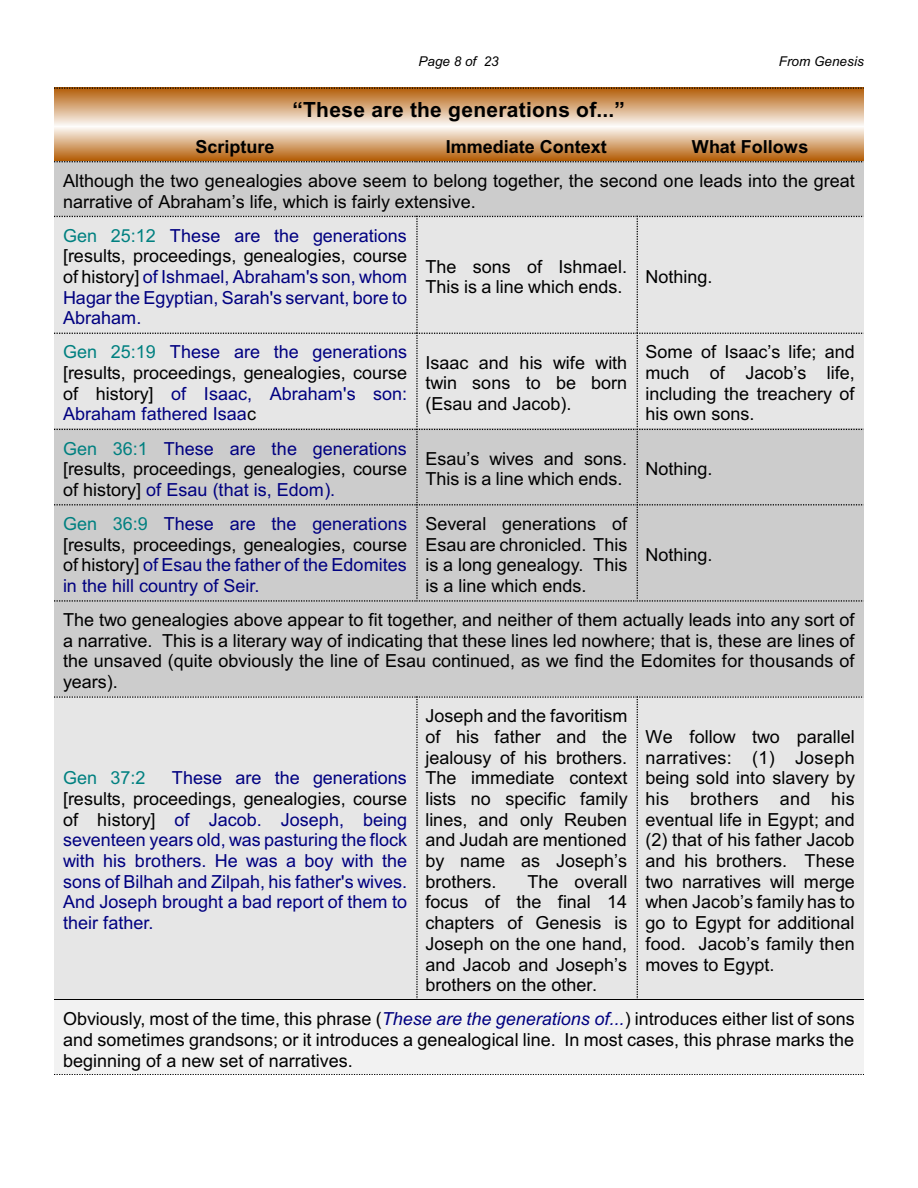
<style>
.page{position:relative;width:918px;height:1188px;background:#fff}
.page>*{position:absolute;margin:0;border:0;box-sizing:border-box;transform-origin:0 0}
.t1{font:700 21px "Arial";letter-spacing:.015em;color:#000}
.t2{font:18px/20.7px "Arial";color:#000;text-align:justify}
.t3{font:18px/20.7px "Arial";color:#000080;text-align:justify}
.t4{font:700 18px "Arial";color:#000}
.t5{font:18px "Arial";color:#008080}
.t6{font:italic 13.5px "Arial";color:#000}
.s1{color:#008080}
.s2{color:#000}
.s3{color:#000080}
.s4{font-style:italic;color:#000080}
</style>
<div class="page">
<img style="left:54px;top:89px;width:810px;height:72px">
<svg style="left:54px;top:87px;width:810px;height:2px;background:#793e03"></svg>
<div style="left:54px;top:161px;width:362px;height:55px;background:#ccc"></div>
<div style="left:416px;top:161px;width:220px;height:55px;background:#ccc"></div>
<div style="left:637px;top:161px;width:227px;height:55px;background:#ccc"></div>
<svg style="left:54px;top:161px;width:810px;height:1px"></svg>
<div style="left:54px;top:600px;width:362px;height:96px;background:#ccc"></div>
<div style="left:416px;top:600px;width:220px;height:96px;background:#ccc"></div>
<div style="left:637px;top:600px;width:227px;height:96px;background:#ccc"></div>
<svg style="left:54px;top:216px;width:810px;height:386px;background:#d8d8d8"></svg>
<div style="left:54px;top:696px;width:810px;height:303px;background:#e6e6e6"></div>
<svg style="left:54px;top:1074px;width:810px;height:1px"></svg>
<div style="left:54px;top:1000px;width:810px;height:74px;background:#f2f2f2"></div>
<p class="t6" style="left:418px;top:57px;width:82px">Page 8 of 23</p>
<p class="t6" style="left:779px;top:57px;width:86px">From Genesis</p>
<p class="t1" style="left:292px;top:102px;width:334px">“These are the generations of...”</p>
<p class="t4" style="left:195px;top:140px;width:81px">Scripture</p>
<p class="t4" style="left:446px;top:140px;width:163px">Immediate Context</p>
<p class="t4" style="left:692px;top:140px;width:118px">What Follows</p>
<p class="t2" style="left:63px;top:172px;width:793px">Although the two genealogies above seem to belong together, the second one leads into the great narrative of Abraham’s life, which is fairly extensive.</p>
<p class="t3" style="left:63px;top:227px;width:346px"><span class="s1">Gen 25:12</span> These are the generations <span class="s2">[results, proceedings, genealogies, course of history]</span> of Ishmael, Abraham's son, whom Hagar the Egyptian, Sarah's servant, bore to Abraham.</p>
<p class="t2" style="left:425px;top:258px;width:203px">The sons of Ishmael.<br>This is a line which ends.</p>
<p class="t2" style="left:645px;top:268px;width:69px">Nothing.</p>
<p class="t3" style="left:63px;top:343px;width:346px"><span class="s1">Gen 25:19</span> These are the generations <span class="s2">[results, proceedings, genealogies, course of history]</span> of Isaac, Abraham's son:<br>Abraham fathered Isaa<span class="s2">c</span></p>
<p class="t2" style="left:425px;top:354px;width:203px">Isaac and his wife with twin sons to be born (Esau and Jacob).</p>
<p class="t2" style="left:645px;top:343px;width:211px">Some of Isaac’s life; and much of Jacob’s life, including the treachery of his own sons.</p>
<p class="t2" style="left:63px;top:439px;width:346px"><span class="s1">Gen 36:1</span> <span class="s3">These are the generations </span>[results, proceedings, genealogies, course of history] <span class="s3">of Esau (that is, Edom).</span></p>
<p class="t2" style="left:425px;top:450px;width:203px">Esau’s wives and sons.<br>This is a line which ends.</p>
<p class="t2" style="left:645px;top:460px;width:69px">Nothing.</p>
<p class="t3" style="left:63px;top:515px;width:346px"><span class="s1">Gen 36:9</span> These are the generations <span class="s2">[results, proceedings, genealogies, course of history]</span> of Esau the father of the Edomites in the hill country of Seir.</p>
<p class="t2" style="left:425px;top:515px;width:204px">Several generations of Esau are chronicled. This is a long genealogy. This is a line which ends.</p>
<p class="t2" style="left:645px;top:546px;width:69px">Nothing.</p>
<p class="t2" style="left:63px;top:611px;width:793px">The two genealogies above appear to fit together, and neither of them actually leads into any sort of a narrative. This is a literary way of indicating that these lines led nowhere; that is, these are lines of the unsaved (quite obviously the line of Esau continued, as we find the Edomites for thousands of years).</p>
<p class="t2" style="left:425px;top:707px;width:204px">Joseph and the favoritism of his father and the jealousy of his brothers.<br>The immediate context lists no specific family lines, and only Reuben and Judah are mentioned by name as Joseph’s brothers.</p>
<p class="t2" style="left:645px;top:728px;width:211px">We follow two parallel narratives: (1) Joseph being sold into slavery by his brothers and his eventual life in Egypt; and (2) that of his father Jacob and his brothers. These two narratives will merge when Jacob’s family has to go to Egypt for additional food. Jacob’s family then moves to Egypt.</p>
<p class="t2" style="left:63px;top:1010px;width:793px">Obviously, most of the time, this phrase (<span class="s4">These are the generations of...</span>) introduces either list of sons and sometimes grandsons; or it introduces a genealogical line. In most cases, this phrase marks the beginning of a new set of narratives.</p>
<p class="t5" style="left:63px;top:771px;width:84px">Gen 37:2</p>
<p class="t3" style="left:172px;top:769px;width:237px">These are the generations</p>
<p class="t3" style="left:63px;top:790px;width:346px"><span class="s2">[results, proceedings, genealogies, course of history]</span> of Jacob. Joseph, being seventeen years old, was pasturing the flock with his brothers. He was a boy with the sons of Bilhah and Zilpah, his father's wives.<br>And Joseph brought a bad report of them to their father.</p>
<p class="t2" style="left:425px;top:873px;width:204px;text-indent:102px">The overall focus of the final 14 chapters of Genesis is Joseph on the one hand, and Jacob and Joseph’s brothers on the other.</p>
</div>
